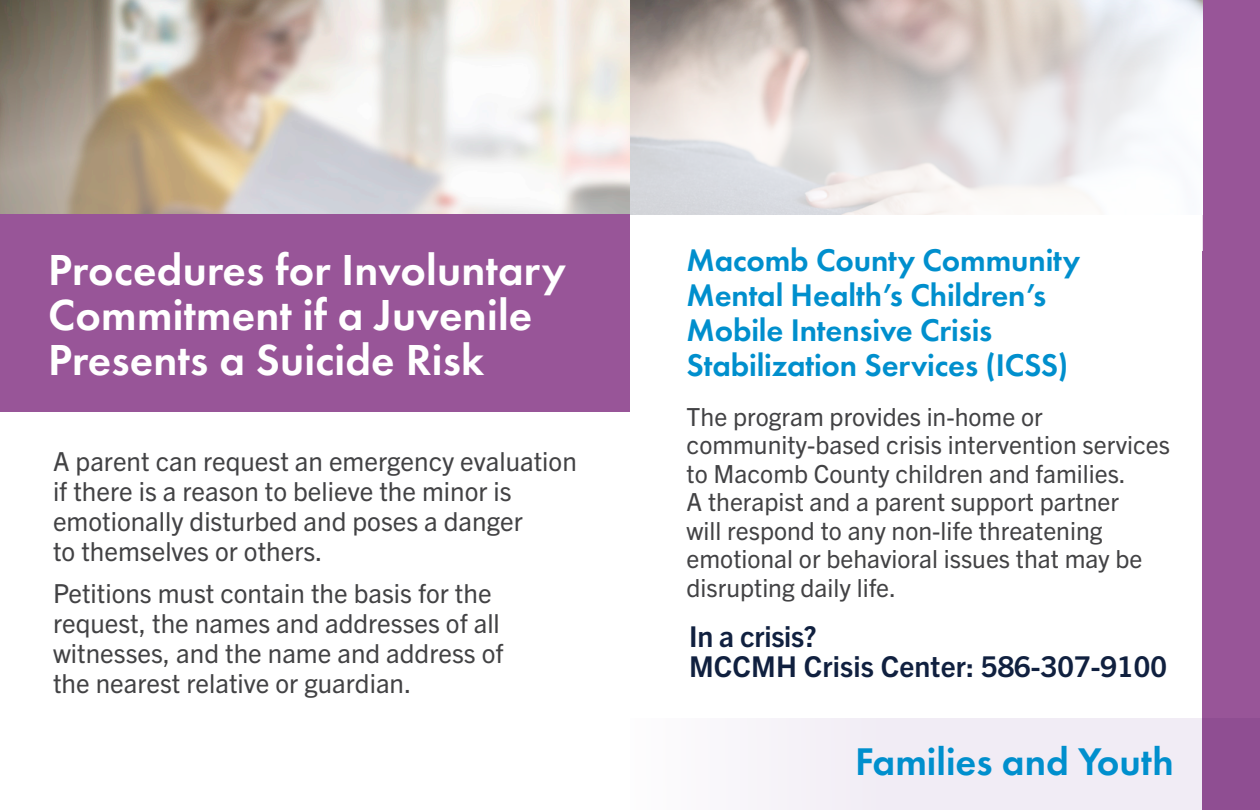
<style>
.page{position:relative;width:1260px;height:810px;background:#fff}
.page>*{position:absolute;margin:0;border:0;box-sizing:border-box;transform-origin:0 0}
.t1{font:600 45px/45px "Futura PT";letter-spacing:.005em;color:#fff}
.t2{font:600 40px "Futura PT";color:#008fcd}
.t3{font:600 32.5px/35px "Futura PT";letter-spacing:-.005em;color:#008fcd}
.t4{font:700 28.75px "Trade Gothic Next LT Pro";letter-spacing:.005em;color:#10203f}
.t5{font:26.25px/30px "Trade Gothic Next LT Pro";color:#424244}
.t6{font:25px/28.5px "Trade Gothic Next LT Pro";color:#424244}
</style>
<div class="page">
<div style="left:1202px;top:0;width:58px;height:810px;background:#985598"></div>
<div style="left:0;top:214px;width:630px;height:198px;background:#985598"></div>
<svg style="left:630px;top:0;width:572px;height:215px"></svg>
<svg style="left:0;top:0;width:630px;height:214px"></svg>
<div style="left:756px;top:718px;width:446px;height:92px;background:#f1ecf5"></div>
<p class="t1" style="left:48px;top:247px;width:519px">Procedures for Involuntary<br>Commitment if a Juvenile<br>Presents a Suicide Risk</p>
<p class="t5" style="left:53px;top:445px;width:525px">A parent can request an emergency evaluation if there is a reason to believe the minor is emotionally disturbed and poses a danger<br>to themselves or others.</p>
<p class="t5" style="left:53px;top:576px;width:452px">Petitions must contain the basis for the request, the names and addresses of all witnesses, and the name and address of the nearest relative or guardian.</p>
<p class="t3" style="left:687px;top:242px;width:395px">Macomb County Community<br>Mental Health’s Children’s<br>Mobile Intensive Crisis<br>Stabilization Services (ICSS)</p>
<p class="t6" style="left:687px;top:401px;width:485px">The program provides in-home or community-based crisis intervention services to Macomb County children and families.<br>A therapist and a parent support partner<br>will respond to any non-life threatening emotional or behavioral issues that may be disrupting daily life.</p>
<p class="t4" style="left:689px;top:616px;width:129px">In a crisis?</p>
<p class="t4" style="left:689px;top:646px;width:479px">MCCMH Crisis Center: 586-307-9100</p>
<p class="t2" style="left:855px;top:736px;width:320px">Families and Youth</p>
</div>
